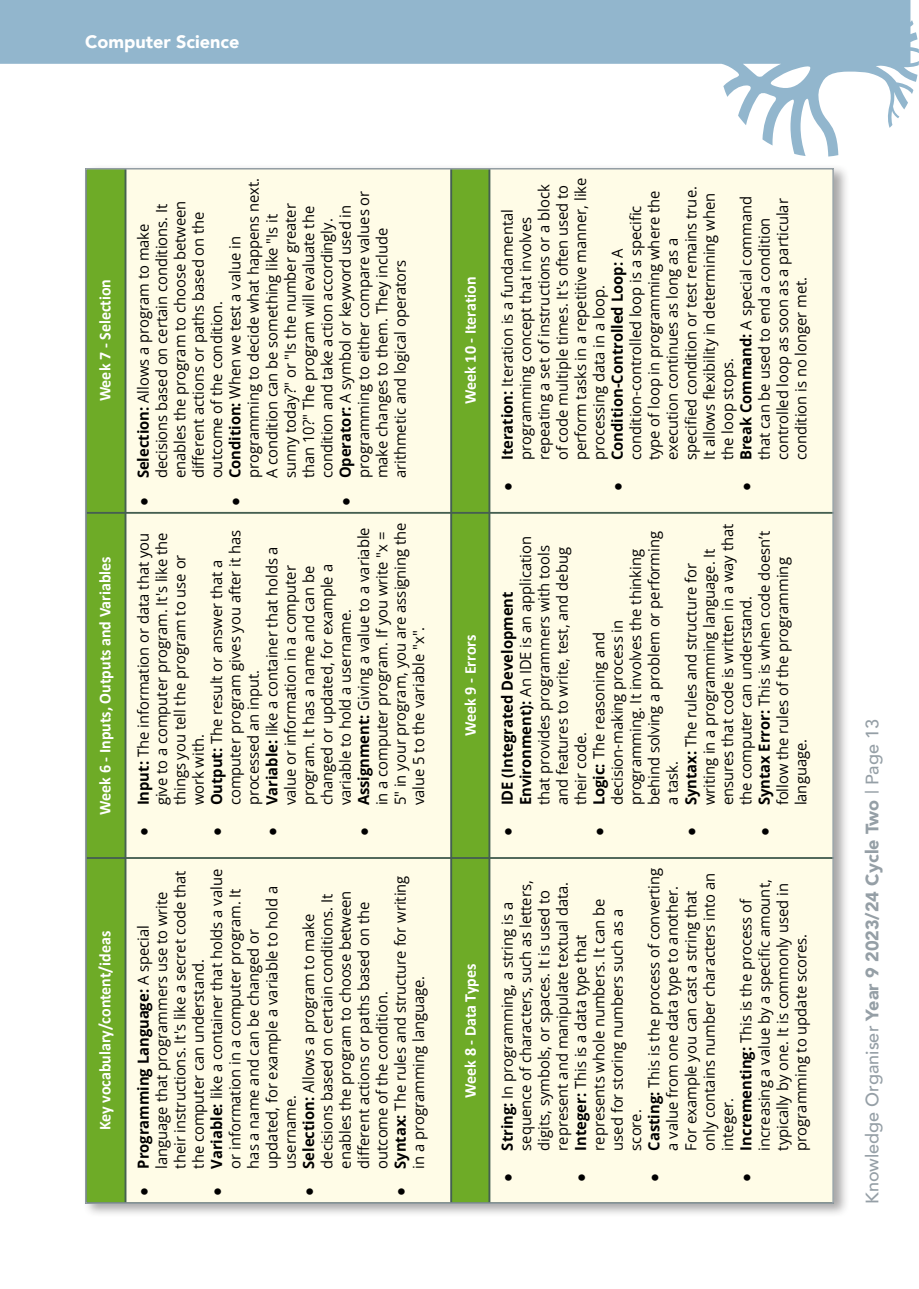
<style>
.page{position:relative;width:919px;height:1289px;background:#fff}
.page>*{position:absolute;margin:0;border:0;box-sizing:border-box;transform-origin:0 0}
.t1{font:500 18px "Avenir";color:#959fa6}
.t2{font:900 18px "Avenir";color:#fff}
.t3{font:700 16.5px "Calibri";color:#fff;scale:.96 1}
.t4{font:15.3px/18.3px "Open Sans";color:#000;scale:.96 1}
.s1{font-family:"Arial";font-weight:700}
.s2{font-weight:700}
.s3{font-family:"Arial"}
.s4{font-weight:900}
</style>
<div class="page">
<svg style="left:0;top:0;width:918px;height:156px"></svg>
<div style="left:83px;top:164px;width:766px;height:1053px;background:#231f20;opacity:.4"></div>
<div style="left:86px;top:858px;width:39px;height:345px;background:#6eab27"></div>
<div style="left:86px;top:513px;width:39px;height:345px;background:#6eab27"></div>
<div style="left:86px;top:169px;width:39px;height:344px;background:#6eab27"></div>
<div style="left:125px;top:858px;width:326px;height:345px;background:#fffce7"></div>
<div style="left:125px;top:513px;width:326px;height:345px;background:#fffce7"></div>
<div style="left:125px;top:169px;width:326px;height:344px;background:#fffce7"></div>
<div style="left:451px;top:858px;width:38px;height:345px;background:#6eab27"></div>
<div style="left:451px;top:513px;width:38px;height:345px;background:#6eab27"></div>
<div style="left:451px;top:169px;width:38px;height:344px;background:#6eab27"></div>
<div style="left:489px;top:858px;width:344px;height:345px;background:#fffce7"></div>
<div style="left:489px;top:513px;width:344px;height:345px;background:#fffce7"></div>
<div style="left:489px;top:169px;width:344px;height:344px;background:#fffce7"></div>
<hr style="left:86px;top:857px;width:747px;height:2px;background:#455f51">
<hr style="left:86px;top:512px;width:747px;height:2px;background:#455f51">
<hr style="left:125px;top:169px;width:1px;height:1034px;background:#455f51">
<hr style="left:450px;top:169px;width:2px;height:1034px;background:#455f51">
<hr style="left:488px;top:169px;width:2px;height:1034px;background:#455f51">
<p class="t2" style="left:85px;top:27px;width:156px">Computer Science</p>
<p class="t3" style="left:96px;top:401px;width:129px;rotate:-90deg">Week 7 - Selection</p>
<p class="t3" style="left:96px;top:814px;width:270px;rotate:-90deg">Week 6 - Inputs, Outputs and Variables</p>
<p class="t3" style="left:96px;top:1130px;width:209px;rotate:-90deg">Key vocabulary/content/ideas</p>
<p class="t4" style="left:225px;top:478px;width:314px;text-indent:-28px;rotate:-90deg"><span class="s1">●</span> <span class="s2">Condition:</span> When we test a value in programming to decide what happens next.<br>A condition can be something like "Is it sunny today?" or "Is the number greater than 10?" The program will evaluate the condition and take action accordingly.</p>
<p class="t4" style="left:335px;top:478px;width:301px;text-indent:-28px;rotate:-90deg"><span class="s1">●</span> <span class="s2">Operator:</span> A symbol or keyword used in programming to either compare values or make changes to them. They include arithmetic and logical operators</p>
<p class="t4" style="left:134px;top:478px;width:291px;text-indent:-28px;rotate:-90deg"><span class="s1">●</span> <span class="s2">Selection:</span> Allows a program to make decisions based on certain conditions. It enables the program to choose between different actions or paths based on the outcome of the condition.</p>
<p class="t4" style="left:354px;top:805px;width:296px;text-indent:-31px;rotate:-90deg"><span class="s3">●</span> <span class="s2">Assignment:</span> Giving a value to a variable in a computer program. If you write "x = 5" in your program, you are assigning the value 5 to the variable "x".</p>
<p class="t4" style="left:134px;top:805px;width:286px;text-indent:-31px;rotate:-90deg"><span class="s1">●</span> <span class="s2">Input:</span> The information or data that you give to a computer program. It's like the things you tell the program to use or work with.</p>
<p class="t4" style="left:207px;top:805px;width:288px;text-indent:-31px;rotate:-90deg"><span class="s3">●</span> <span class="s2">Output:</span> The result or answer that a computer program gives you after it has processed an input.</p>
<p class="t4" style="left:262px;top:805px;width:271px;text-indent:-31px;rotate:-90deg"><span class="s3">●</span> <span class="s2">Variable:</span> like a container that holds a value or information in a computer program. It has a name and can be changed or updated, for example a variable to hold a username.</p>
<p class="t4" style="left:134px;top:1168px;width:312px;text-indent:-28px;rotate:-90deg"><span class="s1">●</span> <span class="s2">Programming Language:</span> A special language that programmers use to write their instructions. It's like a secret code that the computer can understand.</p>
<p class="t4" style="left:207px;top:1168px;width:313px;text-indent:-28px;rotate:-90deg"><span class="s3">●</span> <span class="s2">Variable:</span> like a container that holds a value or information in a computer program. It has a name and can be changed or updated, for example a variable to hold a username.</p>
<p class="t4" style="left:391px;top:1168px;width:307px;text-indent:-28px;rotate:-90deg"><span class="s3">●</span> <span class="s2">Syntax:</span> The rules and structure for writing in a programming language.</p>
<p class="t4" style="left:299px;top:1168px;width:291px;text-indent:-28px;rotate:-90deg"><span class="s3">●</span> <span class="s2">Selection:</span> Allows a program to make decisions based on certain conditions. It enables the program to choose between different actions or paths based on the outcome of the condition.</p>
<p class="t3" style="left:461px;top:404px;width:134px;rotate:-90deg">Week 10 - Iteration</p>
<p class="t3" style="left:461px;top:736px;width:107px;rotate:-90deg">Week 9 - Errors</p>
<p class="t3" style="left:461px;top:1097px;width:141px;rotate:-90deg">Week 8 - Data Types</p>
<p class="t4" style="left:497px;top:460px;width:296px;text-indent:-31px;rotate:-90deg"><span class="s3">●</span> <span class="s2">Iteration:</span> Iteration is a fundamental programming concept that involves repeating a set of instructions or a block of code multiple times. It's often used to perform tasks in a repetitive manner, like processing data in a loop.</p>
<p class="t4" style="left:607px;top:460px;width:287px;text-indent:-31px;rotate:-90deg"><span class="s3">●</span> <span class="s2">Condition-Controlled Loop:</span> A condition-controlled loop is a specific type of loop in programming where the execution continues as long as a specified condition or test remains true.<br>It allows flexibility in determining when the loop stops.</p>
<p class="t4" style="left:736px;top:460px;width:277px;text-indent:-31px;rotate:-90deg"><span class="s3">●</span> <span class="s2">Break Command:</span> A special command that can be used to end a condition controlled loop as soon as a particular condition is no longer met.</p>
<p class="t4" style="left:497px;top:805px;width:282px;text-indent:-31px;rotate:-90deg"><span class="s1">●</span> <span class="s2">IDE (Integrated Development<br>Environment):</span> An IDE is an application that provides programmers with tools and features to write, test, and debug their code.</p>
<p class="t4" style="left:589px;top:805px;width:287px;text-indent:-31px;rotate:-90deg"><span class="s3">●</span> <span class="s2">Logic:</span> The reasoning and decision-making process in programming. It involves the thinking behind solving a problem or performing a task.</p>
<p class="t4" style="left:681px;top:805px;width:295px;text-indent:-31px;rotate:-90deg"><span class="s3">●</span> <span class="s2">Syntax:</span> The rules and structure for writing in a programming language. It ensures that code is written in a way that the computer can understand.</p>
<p class="t4" style="left:754px;top:805px;width:287px;text-indent:-31px;rotate:-90deg"><span class="s3">●</span> <span class="s2">Syntax Error:</span> This is when code doesn’t follow the rules of the programming language.</p>
<p class="t4" style="left:644px;top:1150px;width:296px;text-indent:-31px;rotate:-90deg"><span class="s1">●</span> <span class="s2">Casting:</span> This is the process of converting a value from one data type to another.<br>For example you can cast a string that only contains number characters into an integer.</p>
<p class="t4" style="left:736px;top:1150px;width:284px;text-indent:-31px;rotate:-90deg"><span class="s1">●</span> <span class="s2">Incrementing:</span> This is the process of increasing a value by a specific amount, typically by one. It is commonly used in programming to update scores.</p>
<p class="t4" style="left:497px;top:1150px;width:283px;text-indent:-31px;rotate:-90deg"><span class="s1">●</span> <span class="s2">String:</span> In programming, a string is a sequence of characters, such as letters, digits, symbols, or spaces. It is used to represent and manipulate textual data.</p>
<p class="t4" style="left:571px;top:1150px;width:264px;text-indent:-31px;rotate:-90deg"><span class="s1">●</span> <span class="s2">Integer:</span> This is a data type that represents whole numbers. It can be used for storing numbers such as a score.</p>
<p class="t1" style="left:856px;top:1203px;width:486px;rotate:-90deg">Knowledge Organiser <span class="s4">Year 9 2023/24 Cycle Two</span> | Page 13</p>
</div>
